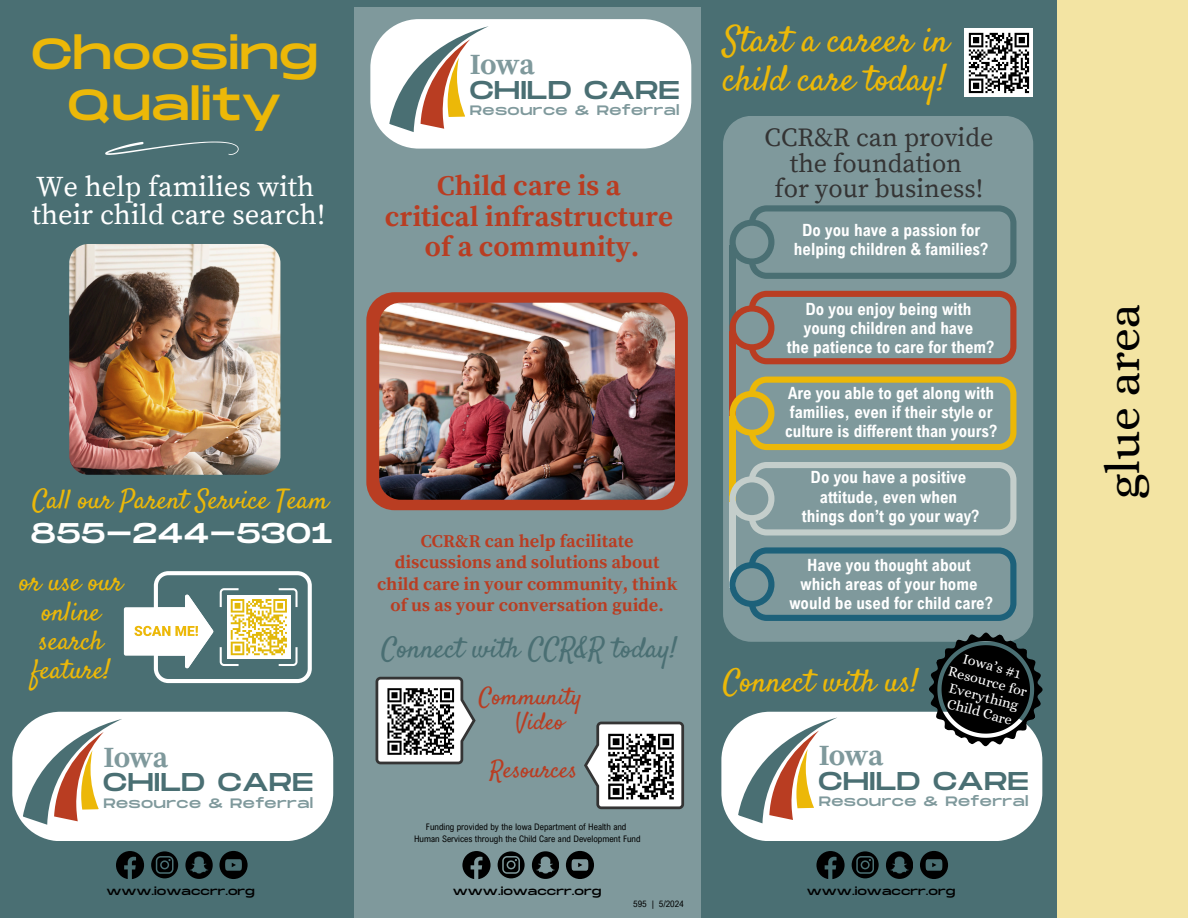
<style>
.page{position:relative;width:1188px;height:918px;background:#4a6f73}
.page>*{position:absolute;margin:0;border:0;box-sizing:border-box;transform-origin:0 0}
.t1{font:48px "Alice";color:#000}
.t2{font:43.35px/51.8px "Monument Extended";color:#ecb808;text-align:center}
.t3{font:36px/39.3px "Satisfy";color:#ecb808}
.t4{font:31.5px "Satisfy";color:#ecb808}
.t5{font:700 29.25px "Source Serif Pro";letter-spacing:-.025em;color:#7f999c}
.t6{font:700 28.5px/30.3px "Source Serif Pro";color:#b93d22;text-align:center}
.t7{font:28.5px/28.2px "Source Serif Pro";color:#fff}
.t8{font:28.5px "Satisfy";color:#4a6f73}
.t9{font:28.5px "Monument Extended";color:#fff}
.t10{font:27px/29.2px "Satisfy";color:#ecb808;text-align:center}
.t11{font:25.95px/25.2px "Source Serif Pro";color:#343434;text-align:center}
.t12{font:25.65px "Monument Extended";color:#4a6f73}
.t13{font:24px "Satisfy";color:#b93d22}
.t14{font:700 18px/21.3px "Source Serif Pro";color:#b93d22;text-align:center}
.t15{font:700 16.8px/19.2px "Arial Nova Cond";color:#fff}
.t16{font:14.25px/15.8px "Alice";color:#fff}
.t17{font:13.65px "Monument Extended";letter-spacing:.025em;color:#7f999c}
.t18{font:10.65px "Monument Extended";color:#000}
.t19{font:9px "Arial Nova Cond";color:#000}
</style>
<div class="page">
<div style="left:354px;top:7px;width:346px;height:911px;background:#7f999c"></div>
<div style="left:1058px;top:0;width:130px;height:918px;background:#f3e4a3"></div>
<div style="left:721px;top:712px;width:321px;height:129px;background:#fff;border-radius:48px"></div>
<div style="left:370px;top:19px;width:321px;height:130px;background:#fff;border-radius:48px"></div>
<svg style="left:116px;top:851px;width:28px;height:28px"></svg>
<svg style="left:151px;top:851px;width:27px;height:27px"></svg>
<svg style="left:185px;top:851px;width:27px;height:28px"></svg>
<svg style="left:219px;top:851px;width:29px;height:28px"></svg>
<img style="left:69px;top:244px;width:211px;height:231px">
<svg style="left:816px;top:851px;width:29px;height:28px"></svg>
<svg style="left:852px;top:851px;width:27px;height:27px"></svg>
<svg style="left:886px;top:851px;width:27px;height:28px"></svg>
<svg style="left:920px;top:851px;width:28px;height:28px"></svg>
<svg style="left:462px;top:851px;width:29px;height:28px"></svg>
<svg style="left:498px;top:851px;width:27px;height:27px"></svg>
<svg style="left:532px;top:851px;width:27px;height:28px"></svg>
<svg style="left:566px;top:851px;width:28px;height:28px"></svg>
<svg style="left:105px;top:142px;width:134px;height:13px"></svg>
<svg style="left:124px;top:571px;width:188px;height:112px"></svg>
<svg style="left:376px;top:677px;width:100px;height:87px;background:#9a9d9d"></svg>
<svg style="left:584px;top:722px;width:100px;height:87px;background:#9ea1a1"></svg>
<svg style="left:366px;top:292px;width:322px;height:218px;background:#b4432a"></svg>
<img style="left:379px;top:303px;width:296px;height:197px;border-radius:21px">
<div style="left:965px;top:29px;width:68px;height:68px;background:#fff"></div>
<svg style="left:968px;top:32px;width:62px;height:62px"></svg>
<div style="left:723px;top:116px;width:310px;height:431px;background:#7f999c"></div>
<div style="left:730px;top:502px;width:6px;height:86px;background:#c4cecb"></div>
<div style="left:730px;top:245px;width:6px;height:86px;background:#4a6f73"></div>
<svg style="left:730px;top:205px;width:286px;height:74px"></svg>
<div style="left:730px;top:331px;width:6px;height:85px;background:#b93d22"></div>
<div style="left:730px;top:416px;width:6px;height:86px;background:#ecb808"></div>
<svg style="left:730px;top:291px;width:286px;height:73px;background:#8a8582"></svg>
<svg style="left:730px;top:377px;width:286px;height:73px;background:#969e7c"></svg>
<svg style="left:730px;top:462px;width:286px;height:74px;background:#8ea4a4"></svg>
<div style="left:12px;top:712px;width:321px;height:129px;background:#fff;border-radius:48px"></div>
<svg style="left:12px;top:711px;width:126px;height:122px"></svg>
<svg style="left:370px;top:19px;width:134px;height:121px"></svg>
<svg style="left:721px;top:547px;width:337px;height:284px"></svg>
<p class="t2" style="left:31px;top:30px;width:289px">Choosing<br>Quality</p>
<h6 class="t5" style="left:470px;top:47px;width:66px">Iowa</h6>
<h4 class="t12" style="left:469px;top:76px;width:212px">CHILD CARE</h4>
<h6 class="t17" style="left:470px;top:103px;width:211px">Resource &amp; Referral</h6>
<p class="t7" style="left:32px;top:173px;width:295px">We help families with their child care search!</p>
<p class="t6" style="left:385px;top:172px;width:290px">Child care is a<br>critical infrastructure of a community.</p>
<p class="t10" style="left:32px;top:487px;width:298px">Call our Parent Service Team</p>
<h5 class="t9" style="left:31px;top:517px;width:304px">855-244-5301</h5>
<p class="t10" style="left:20px;top:570px;width:105px">or use our online search feature!</p>
<p class="t5" style="left:103px;top:740px;width:66px">Iowa</p>
<h4 class="t12" style="left:103px;top:768px;width:212px">CHILD CARE</h4>
<p class="t17" style="left:103px;top:795px;width:211px">Resource &amp; Referral</p>
<p class="t14" style="left:377px;top:531px;width:302px">CCR&amp;R can help facilitate discussions and solutions about child care in your community, think of us as your conversation guide.</p>
<p class="t8" style="left:381px;top:630px;width:297px">Connect with CCR&amp;R today!</p>
<p class="t13" style="left:479px;top:681px;width:104px">Community</p>
<p class="t13" style="left:515px;top:707px;width:50px">Video</p>
<p class="t13" style="left:490px;top:755px;width:89px">Resources</p>
<p class="t19" style="left:426px;top:821px;width:202px">Funding provided by the Iowa Department of Health and</p>
<h1 class="t19" style="left:414px;top:833px;width:228px">Human Services through the Child Care and Development Fund</h1>
<p class="t3" style="left:723px;top:23px;width:228px">Start a career in child care today!</p>
<p class="t11" style="left:765px;top:126px;width:230px">CCR&amp;R can provide the foundation<br>for your business!</p>
<h3 class="t15" style="left:802px;top:220px;width:179px">Do you have a passion for</h3>
<h5 class="t15" style="left:794px;top:240px;width:196px">helping children &amp; families?</h5>
<p class="t15" style="left:806px;top:299px;width:167px">Do you enjoy being with</p>
<p class="t15" style="left:804px;top:318px;width:171px">young children and have</p>
<p class="t15" style="left:787px;top:337px;width:209px">the patience to care for them?</p>
<p class="t15" style="left:785px;top:383px;width:214px">Are you able to get along with families, even if their style or culture is different than yours?</p>
<p class="t15" style="left:811px;top:468px;width:157px">Do you have a positive</p>
<p class="t15" style="left:820px;top:487px;width:139px">attitude, even when</p>
<p class="t15" style="left:802px;top:506px;width:179px">things don’t go your way?</p>
<p class="t15" style="left:807px;top:555px;width:165px">Have you thought about</p>
<h1 class="t15" style="left:801px;top:574px;width:178px">which areas of your home</h1>
<h2 class="t15" style="left:789px;top:593px;width:205px">would be used for child care?</h2>
<p class="t4" style="left:723px;top:661px;width:197px">Connect with us!</p>
<p class="t16" style="left:965px;top:651px;width:61px;rotate:15deg">Iowa’s #1</p>
<p class="t16" style="left:951px;top:680px;width:73px;rotate:15deg">Everything<br>Child Care</p>
<p class="t16" style="left:951px;top:663px;width:83px;rotate:15deg">Resource for</p>
<p class="t5" style="left:819px;top:739px;width:66px">Iowa</p>
<p class="t12" style="left:818px;top:767px;width:212px">CHILD CARE</p>
<p class="t17" style="left:819px;top:794px;width:211px">Resource &amp; Referral</p>
<p class="t18" style="left:106px;top:886px;width:150px">www.iowaccrr.org</p>
<h4 class="t18" style="left:453px;top:886px;width:150px">www.iowaccrr.org</h4>
<p class="t18" style="left:807px;top:886px;width:150px">www.iowaccrr.org</p>
<h6 class="t19" style="left:633px;top:898px;width:52px">595 | 5/2024</h6>
<h3 class="t1" style="left:1095px;top:499px;width:196px;rotate:-90deg">glue area</h3>
</div>
